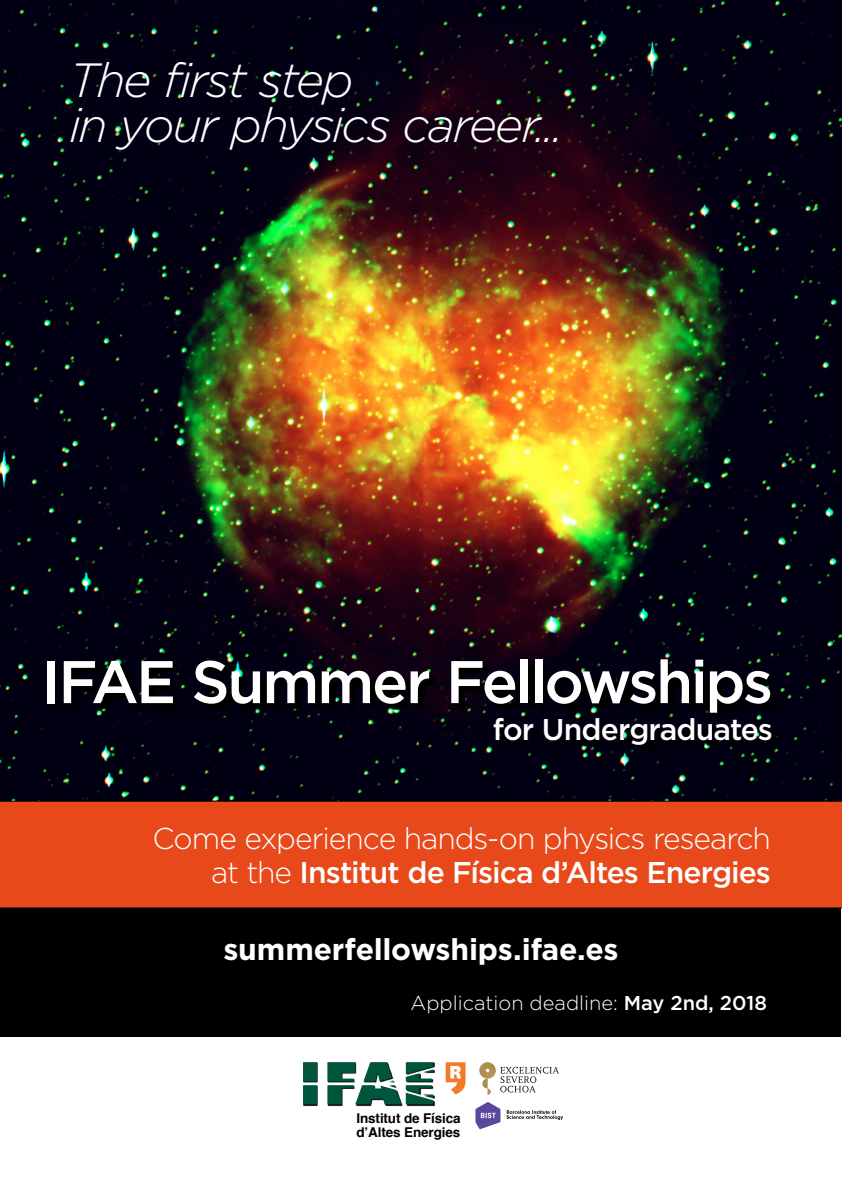
<style>
.page{position:relative;width:842px;height:1191px;background:#fff}
.page>*{position:absolute;margin:0;border:0;box-sizing:border-box;transform-origin:0 0}
.t1{font:500 60px "Gotham";letter-spacing:-.04em;color:#fff}
.t2{font:italic 300 48px/45px "Gotham";letter-spacing:-.045em;color:#fff}
.t3{font:300 30px/34px "Gotham";letter-spacing:-.035em;color:#fff;text-align:right}
.t4{font:700 30px "Gotham";letter-spacing:-.01em;color:#fff}
.t5{font:500 30px "Gotham";letter-spacing:-.03em;color:#fff}
.t6{font:300 20px "Gotham";color:#fff}
.t7{font:700 13.5px/13.5px "Helvetica";letter-spacing:-.01em;color:#000}
.s1{font-weight:500}
</style>
<div class="page">
<img style="left:0;top:0;width:842px;height:800px">
<svg style="left:53px;top:666px;width:725px;height:85px;background:#03030e"></svg>
<div style="left:0;top:800px;width:842px;height:108px;background:#e7491a"></div>
<div style="left:0;top:908px;width:841px;height:129px;background:#000"></div>
<img style="left:303px;top:1062px;width:132px;height:45px">
<svg style="left:303px;top:1062px;width:130px;height:42px"></svg>
<svg style="left:446px;top:1062px;width:19px;height:32px"></svg>
<svg style="left:482px;top:1066px;width:77px;height:28px"></svg>
<img style="left:479px;top:1062px;width:17px;height:16px">
<svg style="left:507px;top:1110px;width:56px;height:10px"></svg>
<svg style="left:475px;top:1102px;width:25px;height:27px"></svg>
<h2 class="t2" style="left:69px;top:58px;width:496px">The first step<br>in your physics career...</h2>
<h1 class="t1" style="left:42px;top:648px;width:733px">IFAE Summer Fellowships</h1>
<p class="t5" style="left:493px;top:712px;width:282px">for Undergraduates</p>
<p class="t3" style="left:152px;top:820px;width:620px">Come experience hands-on physics research at the <span class="s1">Institut de Física d’Altes Energies</span></p>
<p class="t4" style="left:223px;top:932px;width:397px">summerfellowships.ifae.es</p>
<p class="t6" style="left:411px;top:992px;width:358px">Application deadline: <span class="s1">May 2nd, 2018</span></p>
<p class="t7" style="left:356px;top:1111px;width:106px">Institut de Física d’Altes Energies</p>
</div>
